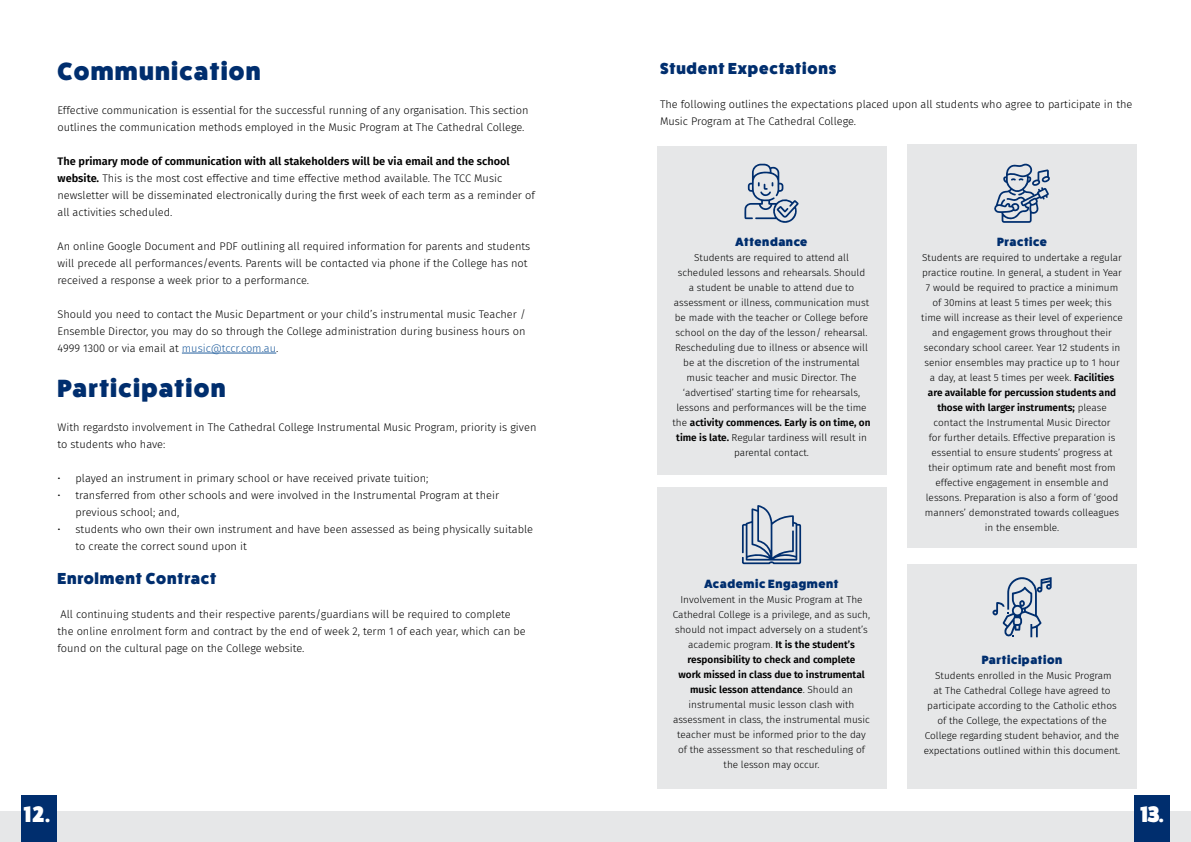
<style>
.page{position:relative;width:1191px;height:842px;background:#fff}
.page>*{position:absolute;margin:0;border:0;box-sizing:border-box;transform-origin:0 0}
.t1{font:800 25px "Fat Frank";letter-spacing:.05em;color:#002e6e}
.t2{font:800 22.5px "Fat Frank";color:#fff}
.t3{font:800 16px "Fat Frank";letter-spacing:.05em;color:#002e6e}
.t4{font:800 12px "Fat Frank";letter-spacing:.05em;color:#002e6e}
.t5{font:300 11px/17px "Fira Sans";color:#000}
.t6{font:300 10px/15px "Fira Sans";color:#000;text-align:center}
.s1{font-weight:600}
.s2{color:#215e9e}
</style>
<div class="page">
<div style="left:0;top:811px;width:1191px;height:31px;background:#e6e7e8"></div>
<div style="left:21px;top:795px;width:36px;height:47px;background:#002e6e"></div>
<hr style="left:182px;top:353px;width:94px;height:1px;background:#215e9e">
<div style="left:1134px;top:795px;width:35px;height:47px;background:#002e6e"></div>
<div style="left:656px;top:146px;width:230px;height:329px;background:#e6e7e8"></div>
<div style="left:907px;top:144px;width:230px;height:404px;background:#e6e7e8"></div>
<div style="left:656px;top:487px;width:230px;height:302px;background:#e6e7e8"></div>
<div style="left:907px;top:564px;width:230px;height:225px;background:#e6e7e8"></div>
<svg style="left:992px;top:577px;width:59px;height:60px"></svg>
<svg style="left:994px;top:164px;width:56px;height:59px"></svg>
<svg style="left:742px;top:505px;width:59px;height:59px"></svg>
<svg style="left:744px;top:164px;width:54px;height:59px"></svg>
<h1 class="t1" style="left:58px;top:57px;width:205px">Communication</h1>
<p class="t5" style="left:58px;top:102px;width:472px">Effective communication is essential for the successful running of any organisation. This section outlines the communication methods employed in the Music Program at The Cathedral College.</p>
<p class="t5" style="left:58px;top:153px;width:479px"><span class="s1">The primary mode of communication with all stakeholders will be via email and the school website.</span> This is the most cost effective and time effective method available. The TCC Music newsletter will be disseminated electronically during the first week of each term as a reminder of all activities scheduled.</p>
<p class="t5" style="left:58px;top:238px;width:474px">An online Google Document and PDF outlining all required information for parents and students will precede all performances/events. Parents will be contacted via phone if the College has not received a response a week prior to a performance.</p>
<p class="t5" style="left:58px;top:306px;width:469px;text-align:justify">Should you need to contact the Music Department or your child’s instrumental music Teacher / Ensemble Director, you may do so through the College administration during business hours on 4999 1300 or via email at <span class="s2">music@tccr.com.au</span>.</p>
<h1 class="t1" style="left:58px;top:374px;width:169px">Participation</h1>
<p class="t5" style="left:58px;top:419px;width:480px">With regardsto involvement in The Cathedral College Instrumental Music Program, priority is given to students who have:</p>
<p class="t5" style="left:58px;top:470px;width:372px">• played an instrument in primary school or have received private tuition;</p>
<p class="t5" style="left:76px;top:487px;width:425px;text-indent:-18px">• transferred from other schools and were involved in the Instrumental Program at their previous school; and,</p>
<p class="t5" style="left:76px;top:521px;width:459px;text-indent:-18px">• students who own their own instrument and have been assessed as being physically suitable to create the correct sound upon it</p>
<h3 class="t3" style="left:58px;top:570px;width:160px">Enrolment Contract</h3>
<p class="t5" style="left:58px;top:606px;width:470px">All continuing students and their respective parents/guardians will be required to complete the online enrolment form and contract by the end of week 2, term 1 of each year, which can be found on the cultural page on the College website.</p>
<h2 class="t2" style="left:24px;top:802px;width:28px">12.</h2>
<h3 class="t3" style="left:660px;top:59px;width:178px">Student Expectations</h3>
<p class="t5" style="left:660px;top:95px;width:474px">The following outlines the expectations placed upon all students who agree to participate in the<br>Music Program at The Cathedral College.</p>
<p class="t4" style="left:735px;top:235px;width:73px">Attendance</p>
<p class="t6" style="left:672px;top:250px;width:200px">Students are required to attend all scheduled lessons and rehearsals. Should<br>a student be unable to attend due to assessment or illness, communication must be made with the teacher or College before school on the day of the lesson/ rehearsal.<br>Rescheduling due to illness or absence will be at the discretion of the instrumental music teacher and music Director. The ‘advertised’ starting time for rehearsals, lessons and performances will be the time the <span class="s1">activity commences. Early is on time, on time is late.</span> Regular tardiness will result in parental contact.</p>
<p class="t4" style="left:704px;top:577px;width:135px">Academic Engagment</p>
<p class="t6" style="left:673px;top:591px;width:199px">Involvement in the Music Program at The Cathedral College is a privilege, and as such, should not impact adversely on a student’s academic program. <span class="s1">It is the student’s responsibility to check and complete<br>work missed in class due to instrumental music lesson attendance</span>. Should an instrumental music lesson clash with assessment in class, the instrumental music teacher must be informed prior to the day of the assessment so that rescheduling of the lesson may occur.</p>
<p class="t4" style="left:997px;top:235px;width:51px">Practice</p>
<p class="t6" style="left:921px;top:250px;width:203px">Students are required to undertake a regular practice routine. In general, a student in Year 7 would be required to practice a minimum of 30mins at least 5 times per week; this time will increase as their level of experience and engagement grows throughout their secondary school career. Year 12 students in senior ensembles may practice up to 1 hour a day, at least 5 times per week. <span class="s1">Facilities are available for percussion students and those with larger instruments;</span> please contact the Instrumental Music Director<br>for further details. Effective preparation is essential to ensure students’ progress at their optimum rate and benefit most from effective engagement in ensemble and lessons. Preparation is also a form of ‘good manners’ demonstrated towards colleagues in the ensemble.</p>
<p class="t4" style="left:981px;top:654px;width:82px">Participation</p>
<p class="t6" style="left:923px;top:668px;width:198px">Students enrolled in the Music Program<br>at The Cathedral College have agreed to participate according to the Catholic ethos of the College, the expectations of the College regarding student behavior, and the expectations outlined within this document.</p>
<h2 class="t2" style="left:1140px;top:802px;width:25px">13.</h2>
</div>
